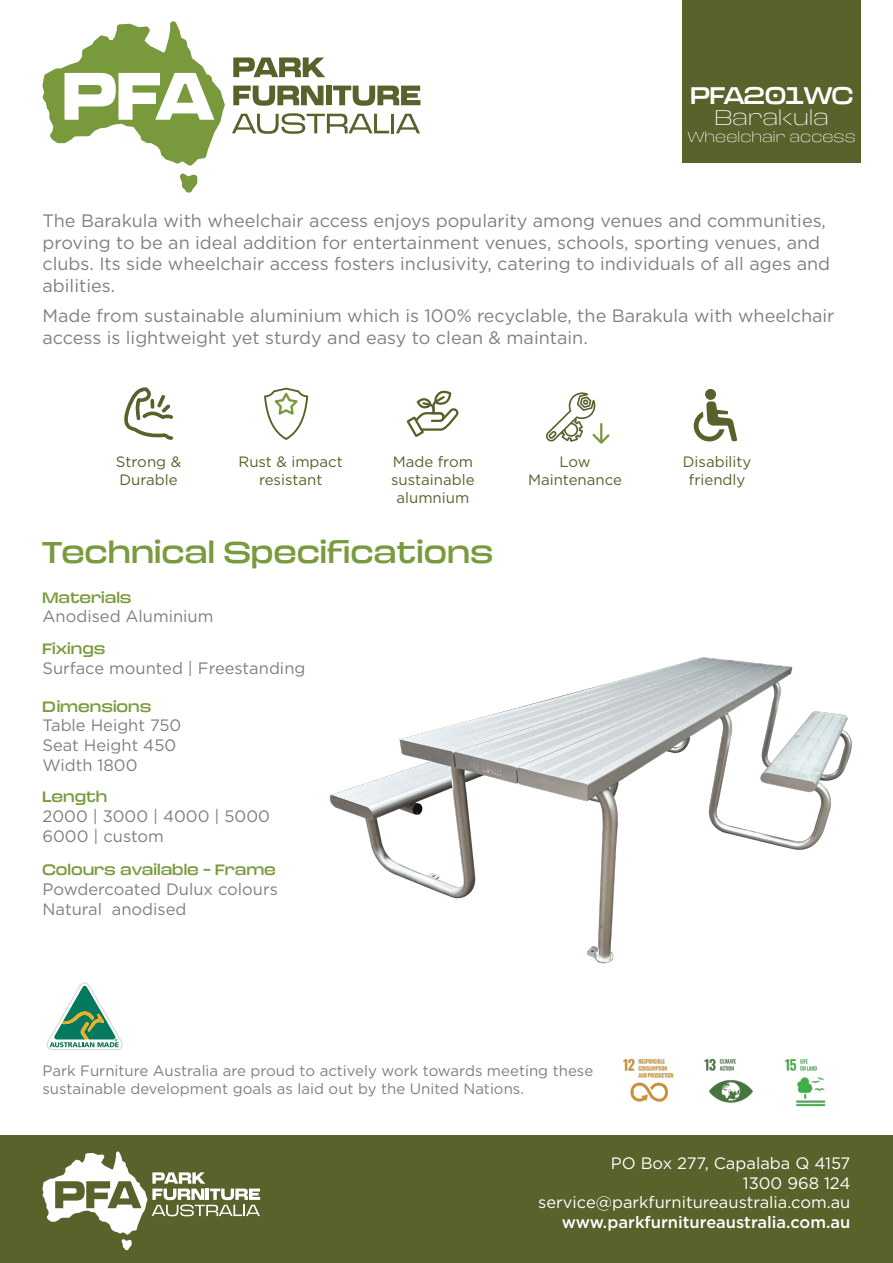
<style>
.page{position:relative;width:893px;height:1263px;background:#fff}
.page>*{position:absolute;margin:0;border:0;box-sizing:border-box;transform-origin:0 0}
.t1{font:700 30px "Universo";color:#799b3d}
.t2{font:700 24px "Universo";color:#fff}
.t3{font:300 21px "Universo";letter-spacing:.01em;color:#fff}
.t4{font:18px/21.6px "Gotham";color:#808080}
.t5{font:16.5px/19.8px "Gotham";color:#808080}
.t6{font:16.5px/19.8px "Gotham";color:#fff;text-align:right}
.t7{font:500 16.5px "Gotham";color:#fff}
.t8{font:15px/18px "Gotham";color:#808080}
.t9{font:15px/18px "Gotham";color:#58622b;text-align:center}
.t10{font:700 15px "Universo";color:#799b3d}
.t11{font:300 14.25px "Universo";letter-spacing:.01em;color:#fff}
</style>
<div class="page">
<svg style="left:546px;top:392px;width:64px;height:52px"></svg>
<svg style="left:124px;top:387px;width:49px;height:53px"></svg>
<svg style="left:407px;top:390px;width:52px;height:47px"></svg>
<svg style="left:264px;top:388px;width:44px;height:52px"></svg>
<svg style="left:694px;top:401px;width:43px;height:40px"></svg>
<div style="left:705px;top:389px;width:11px;height:11px;background:#58612a;border-radius:50%"></div>
<div style="left:0;top:1135px;width:893px;height:128px;background:#58622b"></div>
<svg style="left:43px;top:1151px;width:217px;height:99px"></svg>
<div style="left:682px;top:0;width:179px;height:163px;background:#58622b"></div>
<img style="left:623px;top:1058px;width:51px;height:44px">
<img style="left:704px;top:1058px;width:49px;height:45px">
<img style="left:785px;top:1059px;width:41px;height:48px">
<svg style="left:233px;top:57px;width:92px;height:20px"></svg>
<svg style="left:233px;top:86px;width:90px;height:20px"></svg>
<div style="left:326px;top:86px;width:6px;height:19px;background:#59622b"></div>
<svg style="left:333px;top:86px;width:87px;height:20px"></svg>
<svg style="left:232px;top:113px;width:157px;height:21px"></svg>
<hr style="left:391px;top:114px;width:3px;height:19px;background:#59622b">
<svg style="left:396px;top:114px;width:24px;height:19px"></svg>
<svg style="left:180px;top:174px;width:17px;height:19px"></svg>
<svg style="left:43px;top:21px;width:182px;height:145px"></svg>
<img style="left:329px;top:657px;width:523px;height:307px">
<svg style="left:47px;top:983px;width:75px;height:67px"></svg>
<h2 class="t2" style="left:690px;top:77px;width:164px">PFA201WC</h2>
<p class="t3" style="left:715px;top:102px;width:116px">Barakula</p>
<p class="t11" style="left:688px;top:126px;width:169px">Wheelchair access</p>
<p class="t4" style="left:43px;top:209px;width:789px">The Barakula with wheelchair access enjoys popularity among venues and communities, proving to be an ideal addition for entertainment venues, schools, sporting venues, and clubs. Its side wheelchair access fosters inclusivity, catering to individuals of all ages and abilities.</p>
<p class="t4" style="left:43px;top:304px;width:793px">Made from sustainable aluminium which is 100% recyclable, the Barakula with wheelchair access is lightweight yet sturdy and easy to clean &amp; maintain.</p>
<p class="t9" style="left:116px;top:452px;width:67px;text-align:left">Strong &amp;<br>Durable</p>
<p class="t9" style="left:239px;top:452px;width:106px">Rust &amp; impact resistant</p>
<p class="t9" style="left:391px;top:452px;width:85px">Made from sustainable alumnium</p>
<p class="t9" style="left:528px;top:452px;width:95px">Low<br>Maintenance</p>
<p class="t9" style="left:683px;top:452px;width:70px">Disability friendly</p>
<h1 class="t1" style="left:43px;top:529px;width:452px">Technical Specifications</h1>
<p class="t10" style="left:43px;top:586px;width:91px">Materials</p>
<p class="t5" style="left:43px;top:606px;width:172px">Anodised Aluminium</p>
<p class="t10" style="left:43px;top:637px;width:64px">Fixings</p>
<p class="t5" style="left:43px;top:658px;width:264px">Surface mounted | Freestanding</p>
<p class="t10" style="left:43px;top:695px;width:110px">Dimensions</p>
<p class="t5" style="left:43px;top:715px;width:140px">Table Height 750<br>Seat Height 450<br>Width 1800</p>
<p class="t10" style="left:43px;top:786px;width:66px">Length</p>
<p class="t5" style="left:43px;top:806px;width:229px">2000 | 3000 | 4000 | 5000<br>6000 | custom</p>
<p class="t10" style="left:43px;top:858px;width:235px">Colours available - Frame</p>
<p class="t5" style="left:43px;top:879px;width:237px">Powdercoated Dulux colours<br>Natural anodised</p>
<p class="t8" style="left:43px;top:1061px;width:552px">Park Furniture Australia are proud to actively work towards meeting these sustainable development goals as laid out by the United Nations.</p>
<p class="t6" style="left:538px;top:1153px;width:314px">PO Box 277, Capalaba Q 4157<br>1300 968 124 service@parkfurnitureaustralia.com.au</p>
<p class="t7" style="left:562px;top:1211px;width:290px">www.parkfurnitureaustralia.com.au</p>
</div>
